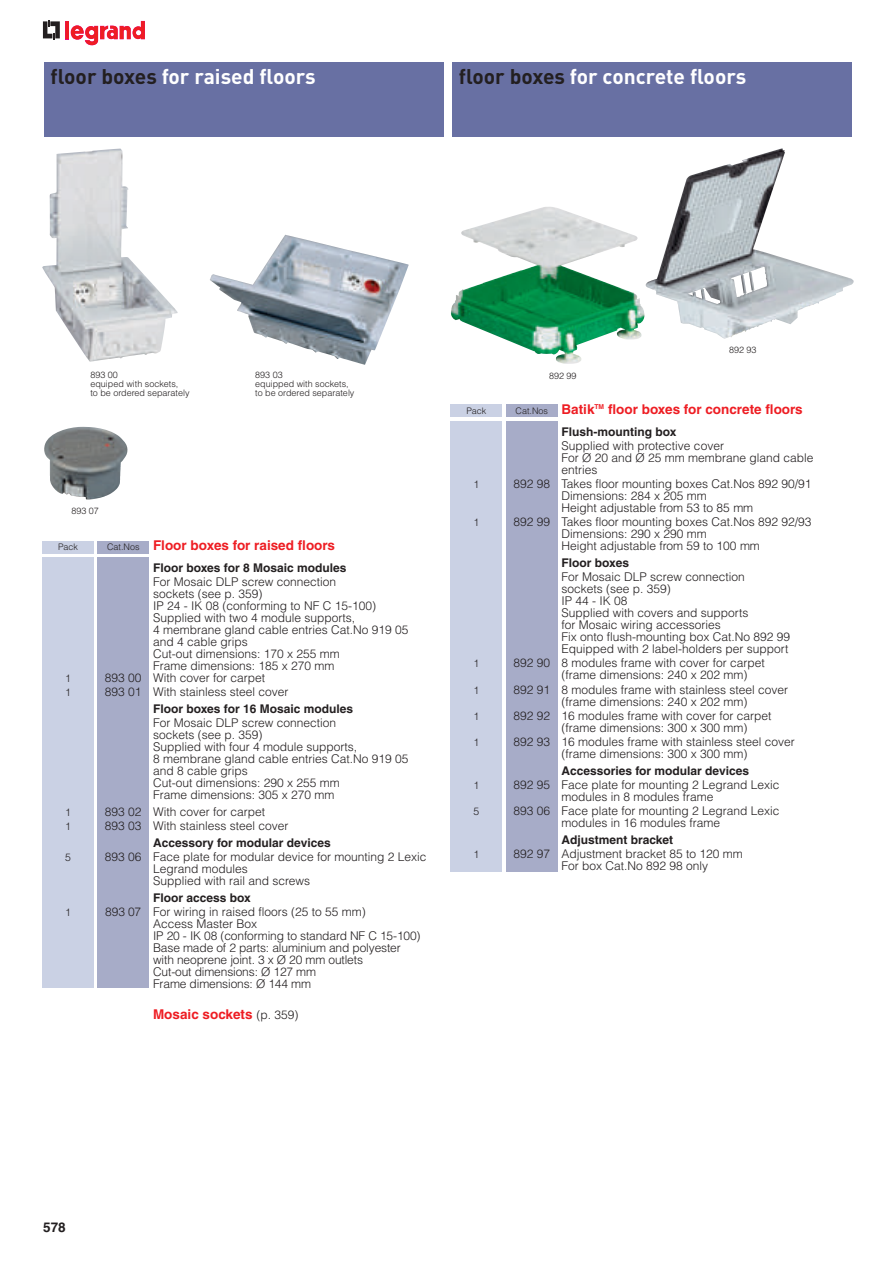
<style>
.page{position:relative;width:893px;height:1263px;background:#fff}
.page>*{position:absolute;margin:0;border:0;box-sizing:border-box;transform-origin:0 0}
.t1{font:700 21px "DIN";color:#fff}
.t2{font:700 13.5px "Helvetica";color:#ee1d23}
.t3{font:700 13.5px "Helvetica";color:#231f20}
.t4{font:300 12px/12px "Helvetica";color:#231f20}
.t5{font:700 12px "Helvetica";color:#231f20}
.t6{font:300 10.5px "Helvetica";color:#231f20}
.t7{font:300 9px/9px "Helvetica";color:#231f20}
.s1{color:#231f20}
.s2{font-weight:300;font-size:9px;color:#231f20}
.s3{font-weight:300;font-size:12px;color:#231f20}
</style>
<div class="page">
<svg style="left:43px;top:20px;width:17px;height:20px"></svg>
<svg style="left:65px;top:21px;width:4px;height:18px"></svg>
<svg style="left:71px;top:21px;width:74px;height:24px"></svg>
<div style="left:44px;top:62px;width:400px;height:75px;background:#6870a3"></div>
<div style="left:452px;top:62px;width:400px;height:75px;background:#6870a3"></div>
<img style="left:210px;top:235px;width:199px;height:130px">
<img style="left:42px;top:149px;width:136px;height:213px">
<img style="left:451px;top:207px;width:193px;height:157px">
<img style="left:644px;top:148px;width:210px;height:191px">
<img style="left:44px;top:427px;width:84px;height:72px">
<div style="left:451px;top:405px;width:51px;height:12px;background:#cad1e4"></div>
<div style="left:506px;top:405px;width:51px;height:12px;background:#a7acc8"></div>
<div style="left:43px;top:558px;width:51px;height:430px;background:#cad1e4"></div>
<div style="left:98px;top:558px;width:51px;height:430px;background:#a7acc8"></div>
<div style="left:43px;top:541px;width:51px;height:12px;background:#cad1e4"></div>
<div style="left:98px;top:541px;width:51px;height:12px;background:#a7acc8"></div>
<div style="left:451px;top:422px;width:51px;height:450px;background:#cad1e4"></div>
<div style="left:506px;top:422px;width:51px;height:450px;background:#a7acc8"></div>
<h1 class="t1" style="left:51px;top:68px;width:267px"><span class="s1">floor boxes</span> for raised floors</h1>
<h1 class="t1" style="left:459px;top:68px;width:289px"><span class="s1">floor boxes</span> for concrete floors</h1>
<p class="t7" style="left:90px;top:371px;width:101px">893 00<br>equiped with sockets,<br>to be ordered separately</p>
<p class="t7" style="left:71px;top:508px;width:29px">893 07</p>
<p class="t7" style="left:255px;top:371px;width:101px">893 03<br>equipped with sockets, to be ordered separately</p>
<p class="t7" style="left:58px;top:544px;width:22px">Pack</p>
<p class="t2" style="left:107px;top:541px;width:229px"><span class="s2">Cat.Nos</span> Floor boxes for raised floors</p>
<p class="t5" style="left:153px;top:563px;width:195px">Floor boxes for 8 Mosaic modules</p>
<p class="t4" style="left:153px;top:577px;width:257px">For Mosaic DLP screw connection<br>sockets (see p. 359)<br>IP 24 - IK 08 (conforming to NF C 15-100)<br>Supplied with two 4 module supports,<br>4 membrane gland cable entries Cat.No 919 05 and 4 cable grips<br>Cut-out dimensions: 170 x 255 mm<br>Frame dimensions: 185 x 270 mm</p>
<p class="t6" style="left:65px;top:674px;width:7px">1</p>
<p class="t4" style="left:105px;top:673px;width:162px">893 00 With cover for carpet</p>
<p class="t6" style="left:65px;top:688px;width:7px">1</p>
<p class="t4" style="left:105px;top:687px;width:185px">893 01 With stainless steel cover</p>
<p class="t5" style="left:153px;top:704px;width:201px">Floor boxes for 16 Mosaic modules</p>
<p class="t4" style="left:153px;top:718px;width:257px">For Mosaic DLP screw connection<br>sockets (see p. 359)<br>Supplied with four 4 module supports,<br>8 membrane gland cable entries Cat.No 919 05 and 8 cable grips<br>Cut-out dimensions: 290 x 255 mm<br>Frame dimensions: 305 x 270 mm</p>
<p class="t6" style="left:65px;top:808px;width:7px">1</p>
<p class="t4" style="left:105px;top:806px;width:162px">893 02 With cover for carpet</p>
<p class="t6" style="left:65px;top:822px;width:7px">1</p>
<p class="t4" style="left:105px;top:820px;width:185px">893 03 With stainless steel cover</p>
<p class="t5" style="left:153px;top:838px;width:179px">Accessory for modular devices</p>
<p class="t6" style="left:65px;top:853px;width:7px">5</p>
<p class="t4" style="left:153px;top:852px;width:275px;text-indent:-48px">893 06 Face plate for modular device for mounting 2 Lexic<br>Legrand modules<br>Supplied with rail and screws</p>
<p class="t5" style="left:153px;top:893px;width:99px">Floor access box</p>
<p class="t6" style="left:65px;top:908px;width:7px">1</p>
<p class="t4" style="left:153px;top:907px;width:269px;text-indent:-48px">893 07 For wiring in raised floors (25 to 55 mm)<br>Access Master Box<br>IP 20 - IK 08 (conforming to standard NF C 15-100)<br>Base made of 2 parts: aluminium and polyester with neoprene joint. 3 x Ø 20 mm outlets<br>Cut-out dimensions: Ø 127 mm<br>Frame dimensions: Ø 144 mm</p>
<p class="t2" style="left:153px;top:1009px;width:147px">Mosaic sockets <span class="s3">(p. 359)</span></p>
<p class="t7" style="left:549px;top:372px;width:29px">892 99</p>
<p class="t7" style="left:729px;top:346px;width:29px">892 93</p>
<p class="t7" style="left:466px;top:407px;width:22px">Pack</p>
<p class="t2" style="left:515px;top:405px;width:289px"><span class="s2">Cat.Nos</span> Batik<sup>TM</sup> floor boxes for concrete floors</p>
<p class="t5" style="left:561px;top:427px;width:116px">Flush-mounting box</p>
<p class="t4" style="left:561px;top:441px;width:254px">Supplied with protective cover<br>For Ø 20 and Ø 25 mm membrane gland cable entries</p>
<p class="t6" style="left:474px;top:480px;width:7px">1</p>
<p class="t4" style="left:561px;top:479px;width:252px;text-indent:-48px">892 98 Takes floor mounting boxes Cat.Nos 892 90/91<br>Dimensions: 284 x 205 mm<br>Height adjustable from 53 to 85 mm</p>
<p class="t6" style="left:474px;top:518px;width:7px">1</p>
<p class="t4" style="left:561px;top:517px;width:252px;text-indent:-48px">892 99 Takes floor mounting boxes Cat.Nos 892 92/93<br>Dimensions: 290 x 290 mm<br>Height adjustable from 59 to 100 mm</p>
<p class="t5" style="left:561px;top:558px;width:69px">Floor boxes</p>
<p class="t4" style="left:561px;top:572px;width:230px">For Mosaic DLP screw connection<br>sockets (see p. 359)<br>IP 44 - IK 08<br>Supplied with covers and supports<br>for Mosaic wiring accessories<br>Fix onto flush-mounting box Cat.No 892 99<br>Equipped with 2 label-holders per support</p>
<p class="t6" style="left:474px;top:660px;width:7px">1</p>
<p class="t4" style="left:561px;top:658px;width:205px;text-indent:-48px">892 90 8 modules frame with cover for carpet (frame dimensions: 240 x 202 mm)</p>
<p class="t6" style="left:474px;top:686px;width:7px">1</p>
<p class="t4" style="left:561px;top:684px;width:228px;text-indent:-48px">892 91 8 modules frame with stainless steel cover (frame dimensions: 240 x 202 mm)</p>
<p class="t6" style="left:474px;top:712px;width:7px">1</p>
<p class="t4" style="left:561px;top:710px;width:212px;text-indent:-48px">892 92 16 modules frame with cover for carpet (frame dimensions: 300 x 300 mm)</p>
<p class="t6" style="left:474px;top:738px;width:7px">1</p>
<p class="t4" style="left:513px;top:737px;width:283px;text-align:center">892 93 16 modules frame with stainless steel cover (frame dimensions: 300 x 300 mm)</p>
<p class="t5" style="left:561px;top:766px;width:189px">Accessories for modular devices</p>
<p class="t6" style="left:474px;top:781px;width:7px">1</p>
<p class="t4" style="left:561px;top:780px;width:220px;text-indent:-48px">892 95 Face plate for mounting 2 Legrand Lexic modules in 8 modules frame</p>
<p class="t6" style="left:474px;top:808px;width:7px">5</p>
<p class="t4" style="left:561px;top:806px;width:220px;text-indent:-48px">893 06 Face plate for mounting 2 Legrand Lexic modules in 16 modules frame</p>
<p class="t5" style="left:561px;top:836px;width:113px">Adjustment bracket</p>
<p class="t6" style="left:474px;top:851px;width:7px">1</p>
<p class="t4" style="left:561px;top:849px;width:183px;text-indent:-48px">892 97 Adjustment bracket 85 to 120 mm<br>For box Cat.No 892 98 only</p>
<p class="t3" style="left:43px;top:1223px;width:24px">578</p>
</div>
